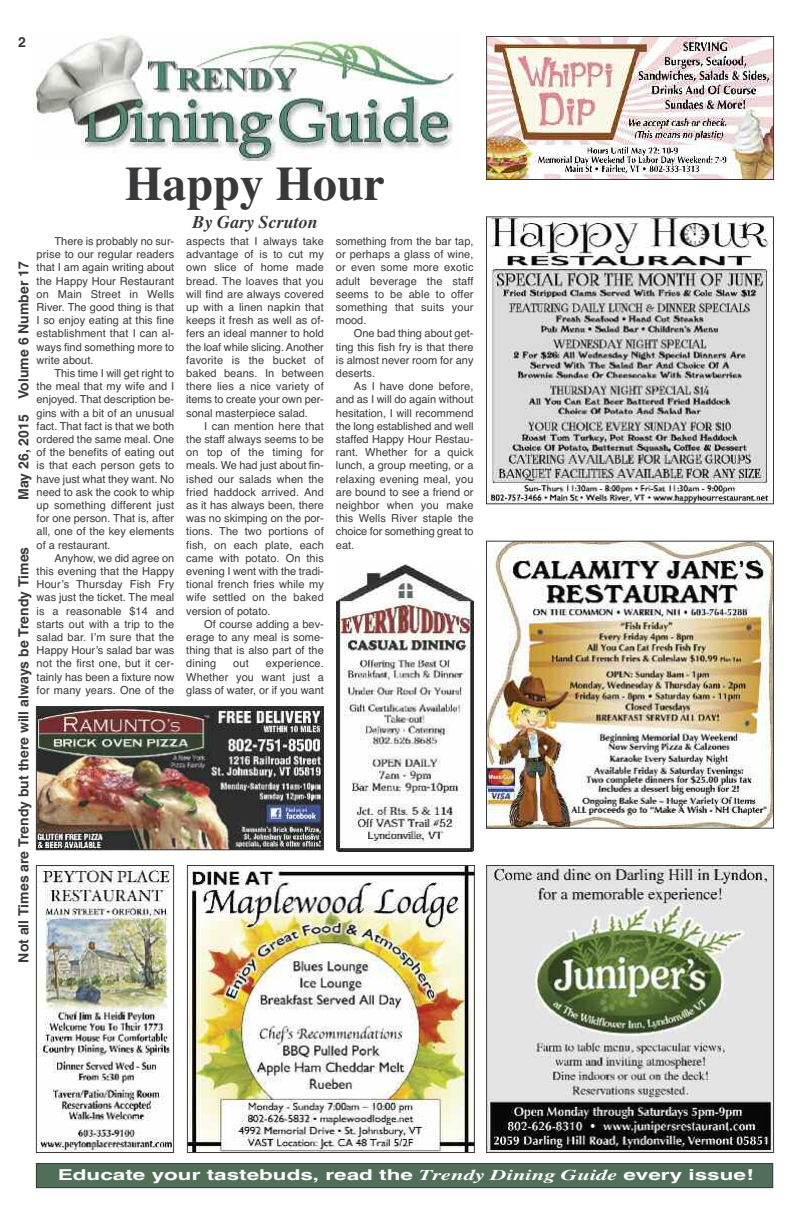
<style>
.page{position:relative;width:792px;height:1224px;background:#fff}
.page>*{position:absolute;margin:0;border:0;box-sizing:border-box;transform-origin:0 0}
.t1{font:700 48px "Times";color:#39383a}
.t2{font:italic 700 18px "Times";color:#39383a}
.t3{font:700 15px "Helvetica";color:#fff;scale:1.5 1}
.t4{font:700 14px "Helvetica";color:#39383a}
.t5{font:11px/13.2px "Helvetica";color:#39383a;text-align:justify}
.s1{font-family:"Times";font-style:italic}
</style>
<div class="page">
<img style="left:34px;top:32px;width:423px;height:129px">
<img style="left:189px;top:867px;width:284px;height:284px">
<div style="left:187px;top:865px;width:288px;height:288px;border:1px solid #39383a"></div>
<div style="left:36px;top:1164px;width:737px;height:24px;background:#516f58"></div>
<div style="left:36px;top:1163px;width:737px;height:25px;border:1px solid #39383a"></div>
<img style="left:488px;top:218px;width:284px;height:284px">
<div style="left:486px;top:216px;width:288px;height:288px;border:1px solid #39383a"></div>
<img style="left:337px;top:564px;width:136px;height:287px">
<img style="left:38px;top:867px;width:134px;height:284px">
<div style="left:36px;top:865px;width:138px;height:288px;border:1px solid #39383a"></div>
<img style="left:38px;top:708px;width:284px;height:140px">
<div style="left:36px;top:706px;width:288px;height:144px;border:1px solid #39383a"></div>
<img style="left:488px;top:543px;width:284px;height:284px">
<div style="left:486px;top:541px;width:288px;height:288px;border:1px solid #39383a"></div>
<img style="left:488px;top:867px;width:284px;height:284px">
<div style="left:486px;top:865px;width:288px;height:288px;border:1px solid #39383a"></div>
<img style="left:488px;top:38px;width:284px;height:140px">
<div style="left:486px;top:36px;width:288px;height:144px;border:1px solid #39383a"></div>
<p class="t4" style="left:18px;top:33px;width:9px">2</p>
<h1 class="t1" style="left:125px;top:155px;width:262px">Happy Hour</h1>
<h2 class="t2" style="left:193px;top:211px;width:127px">By Gary Scruton</h2>
<p class="t5" style="left:37px;top:235px;width:139px;text-indent:18px">There is probably no sur&shy;prise to our regular readers that I am again writing about the Happy Hour Restaurant on Main Street in Wells River. The good thing is that I so enjoy eating at this fine establishment that I can al&shy;ways find something more to write about.</p>
<p class="t5" style="left:37px;top:367px;width:139px;text-indent:18px">This time I will get right to the meal that my wife and I enjoyed. That description be&shy;gins with a bit of an unusual fact. That fact is that we both ordered the same meal. One of the benefits of eating out is that each person gets to have just what they want. No need to ask the cook to whip up something different just for one person. That is, after all, one of the key elements of a restaurant.</p>
<p class="t5" style="left:37px;top:551px;width:139px;text-indent:18px">Anyhow, we did agree on this evening that the Happy Hour’s Thursday Fish Fry was just the ticket. The meal is a reasonable $14 and starts out with a trip to the salad bar. I’m sure that the Happy Hour’s salad bar was not the first one, but it cer&shy;tainly has been a fixture now for many years. One of the</p>
<p class="t4" style="left:15px;top:500px;width:240px;rotate:-90deg">May 26, 2015 Volume 6 Number 17</p>
<p class="t4" style="left:15px;top:963px;width:417px;rotate:-90deg">Not all Times are Trendy but there will always be Trendy Times</p>
<p class="t5" style="left:186px;top:235px;width:139px">aspects that I always take advantage of is to cut my own slice of home made bread. The loaves that you will find are always covered up with a linen napkin that keeps it fresh as well as of&shy;fers an ideal manner to hold the loaf while slicing. Another favorite is the bucket of baked beans. In between there lies a nice variety of items to create your own per&shy;sonal masterpiece salad.</p>
<p class="t5" style="left:186px;top:419px;width:139px;text-indent:18px">I can mention here that the staff always seems to be on top of the timing for meals. We had just about fin&shy;ished our salads when the fried haddock arrived. And as it has always been, there was no skimping on the por&shy;tions. The two portions of fish, on each plate, each came with potato. On this evening I went with the tradi&shy;tional french fries while my wife settled on the baked version of potato.</p>
<p class="t5" style="left:186px;top:617px;width:139px;text-indent:18px">Of course adding a bev&shy;erage to any meal is some&shy;thing that is also part of the dining</p>
<p class="t5" style="left:186px;top:657px;width:139px;text-indent:80px">experience.<br>Whether you want just a glass of water, or if you want</p>
<p class="t5" style="left:233px;top:657px;width:17px">out</p>
<p class="t5" style="left:336px;top:235px;width:139px">something from the bar tap, or perhaps a glass of wine, or even some more exotic adult beverage the staff seems to be able to offer something that suits your mood.</p>
<p class="t5" style="left:336px;top:327px;width:139px;text-indent:18px">One bad thing about get&shy;ting this fish fry is that there is almost never room for any deserts.</p>
<p class="t5" style="left:336px;top:380px;width:139px;text-indent:18px">As I have done before, and as I will do again without hesitation, I will recommend the long established and well staffed Happy Hour Restau&shy;rant. Whether for a quick lunch, a group meeting, or a relaxing evening meal, you are bound to see a friend or neighbor when you make this Wells River staple the choice for something great to eat.</p>
<h3 class="t3" style="left:58px;top:1166px;width:465px">Educate your tastebuds, read the <span class="s1">Trendy Dining Guide</span> every issue!</h3>
</div>
